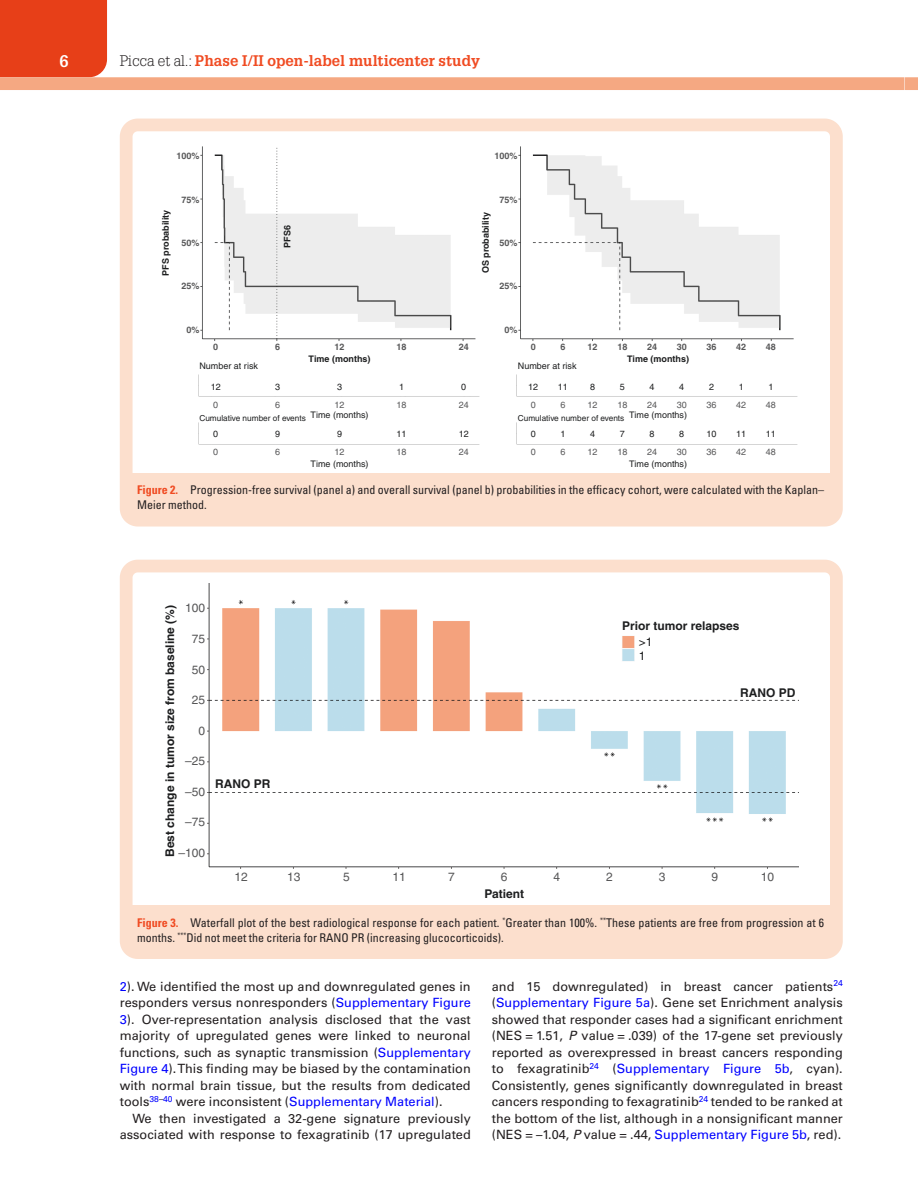
<style>
.page{position:relative;width:918px;height:1202px;background:#fff}
.page>*{position:absolute;margin:0;border:0;box-sizing:border-box;transform-origin:0 0}
.t1{font:700 16.5px "Glypha LT Std";color:#fff}
.t2{font:15px "Glypha LT Std Bold 2";color:#f04b22}
.TextInd{font:12.75px/16.5px "Univers LT Std";color:#231f20;text-align:right}
.HeadC_HeadB{font:12.75px/16.5px "Univers LT Std";color:#231f20;text-align:justify}
.FigCapt{font:condensed 12px/15px "Univers LT Std";color:#231f20}
.t3{font:12px/15.9px "Helvetica Bold 3";color:#1d1e1f}
.t4{font:12px "Helvetica 2";color:#575758}
.t5{font:12px "Helvetica 2";color:#1d1e1f}
.t6{font:9px "Helvetica";color:#1d1e1f}
.t7{font:9px "Helvetica Bold 2";color:#1d1e1f}
.t8{font:9px "Helvetica Bold 2";color:#575758}
.t9{font:9px "Helvetica";color:#575758}
.t10{font:8.25px "Helvetica";color:#1d1e1f}
.s1{font-family:"Glypha LT Std";font-weight:300;color:#231f20}
.s2{font-weight:700;color:#f04b22}
.s3{font-family:"Helvetica 2"}
.s4{color:#00f}
.s5{font-style:italic}
</style>
<div class="page">
<div style="left:0;top:0;width:107px;height:77px;background:#e73f18"></div>
<div style="left:0;top:77px;width:904px;height:13px;background:#f5a882"></div>
<div style="left:905px;top:77px;width:13px;height:13px;background:#f5a882"></div>
<img style="left:198px;top:146px;width:600px;height:299px">
<div style="left:131px;top:473px;width:701px;height:44px;background:#fcdfcd"></div>
<div style="left:120px;top:118px;width:723px;height:408px;border:13px solid #fcdfcd;border-radius:12px"></div>
<img style="left:208px;top:583px;width:591px;height:285px">
<div style="left:131px;top:905px;width:701px;height:44px;background:#fcdfcd"></div>
<div style="left:120px;top:559px;width:723px;height:400px;border:13px solid #fcdfcd;border-radius:12px"></div>
<p class="t1" style="left:60px;top:50px;width:11px">6</p>
<p class="t2" style="left:120px;top:51px;width:362px"><span class="s1">Picca et al.:</span> Phase I/II open-label multicenter study</p>
<p class="t8" style="left:177px;top:150px;width:25px">100%</p>
<p class="t8" style="left:182px;top:194px;width:20px">75%</p>
<p class="t8" style="left:494px;top:150px;width:25px">100%</p>
<p class="t8" style="left:499px;top:194px;width:20px">75%</p>
<p class="t7" style="left:160px;top:276px;width:67px;rotate:-90deg">PFS probability</p>
<p class="t8" style="left:182px;top:237px;width:20px">50%</p>
<p class="t8" style="left:182px;top:281px;width:20px">25%</p>
<p class="t8" style="left:187px;top:324px;width:15px">0%</p>
<p class="t7" style="left:282px;top:247px;width:24px;rotate:-90deg">PFS6</p>
<p class="t7" style="left:480px;top:273px;width:63px;rotate:-90deg">OS probability</p>
<p class="t8" style="left:499px;top:237px;width:20px">50%</p>
<p class="t8" style="left:499px;top:281px;width:20px">25%</p>
<p class="t8" style="left:504px;top:324px;width:15px">0%</p>
<p class="t8" style="left:213px;top:342px;width:7px">0</p>
<p class="t8" style="left:275px;top:342px;width:7px">6</p>
<p class="t8" style="left:335px;top:342px;width:12px">12</p>
<p class="t8" style="left:397px;top:342px;width:12px">18</p>
<p class="t8" style="left:459px;top:342px;width:12px">24</p>
<p class="t8" style="left:531px;top:342px;width:7px">0</p>
<p class="t8" style="left:560px;top:342px;width:7px">6</p>
<p class="t8" style="left:588px;top:342px;width:12px">12</p>
<p class="t8" style="left:617px;top:342px;width:12px">18</p>
<p class="t8" style="left:647px;top:342px;width:12px">24</p>
<p class="t8" style="left:677px;top:342px;width:12px">30</p>
<p class="t8" style="left:707px;top:342px;width:12px">36</p>
<p class="t8" style="left:736px;top:342px;width:12px">42</p>
<p class="t8" style="left:766px;top:342px;width:12px">48</p>
<p class="t6" style="left:528px;top:381px;width:12px">12</p>
<p class="t6" style="left:558px;top:381px;width:12px">11</p>
<p class="t6" style="left:590px;top:381px;width:7px">8</p>
<p class="t6" style="left:620px;top:381px;width:7px">5</p>
<p class="t6" style="left:650px;top:381px;width:7px">4</p>
<p class="t6" style="left:679px;top:381px;width:7px">4</p>
<p class="t6" style="left:709px;top:381px;width:7px">2</p>
<p class="t6" style="left:739px;top:381px;width:7px">1</p>
<p class="t6" style="left:768px;top:381px;width:7px">1</p>
<p class="t9" style="left:531px;top:399px;width:7px">0</p>
<p class="t9" style="left:560px;top:399px;width:7px">6</p>
<p class="t9" style="left:588px;top:399px;width:12px">12</p>
<p class="t9" style="left:617px;top:399px;width:12px">18</p>
<p class="t9" style="left:647px;top:399px;width:12px">24</p>
<p class="t9" style="left:677px;top:399px;width:12px">30</p>
<p class="t9" style="left:707px;top:399px;width:12px">36</p>
<p class="t9" style="left:736px;top:399px;width:12px">42</p>
<p class="t9" style="left:766px;top:399px;width:12px">48</p>
<p class="t6" style="left:531px;top:428px;width:7px">0</p>
<p class="t6" style="left:560px;top:428px;width:7px">1</p>
<p class="t6" style="left:590px;top:428px;width:7px">4</p>
<p class="t6" style="left:620px;top:428px;width:7px">7</p>
<p class="t6" style="left:650px;top:428px;width:7px">8</p>
<p class="t6" style="left:679px;top:428px;width:7px">8</p>
<p class="t6" style="left:707px;top:428px;width:12px">10</p>
<p class="t6" style="left:736px;top:428px;width:12px">11</p>
<p class="t6" style="left:766px;top:428px;width:12px">11</p>
<p class="t9" style="left:531px;top:446px;width:7px">0</p>
<p class="t9" style="left:560px;top:446px;width:7px">6</p>
<p class="t9" style="left:588px;top:446px;width:12px">12</p>
<p class="t9" style="left:617px;top:446px;width:12px">18</p>
<p class="t9" style="left:647px;top:446px;width:12px">24</p>
<p class="t9" style="left:677px;top:446px;width:12px">30</p>
<p class="t9" style="left:707px;top:446px;width:12px">36</p>
<p class="t9" style="left:736px;top:446px;width:12px">42</p>
<p class="t9" style="left:766px;top:446px;width:12px">48</p>
<p class="t7" style="left:309px;top:353px;width:64px">Time (months)</p>
<p class="t7" style="left:627px;top:353px;width:64px">Time (months)</p>
<p class="t6" style="left:199px;top:361px;width:60px">Number at risk</p>
<p class="t6" style="left:518px;top:361px;width:60px">Number at risk</p>
<p class="t6" style="left:211px;top:381px;width:12px">12</p>
<p class="t6" style="left:275px;top:381px;width:7px">3</p>
<p class="t6" style="left:337px;top:381px;width:7px">3</p>
<p class="t6" style="left:399px;top:381px;width:7px">1</p>
<p class="t6" style="left:461px;top:381px;width:7px">0</p>
<p class="t9" style="left:213px;top:399px;width:7px">0</p>
<p class="t9" style="left:275px;top:399px;width:7px">6</p>
<p class="t9" style="left:335px;top:399px;width:12px">12</p>
<p class="t9" style="left:397px;top:399px;width:12px">18</p>
<p class="t9" style="left:459px;top:399px;width:12px">24</p>
<p class="t6" style="left:213px;top:428px;width:7px">0</p>
<p class="t6" style="left:275px;top:428px;width:7px">9</p>
<p class="t6" style="left:337px;top:428px;width:7px">9</p>
<p class="t6" style="left:397px;top:428px;width:12px">11</p>
<p class="t6" style="left:459px;top:428px;width:12px">12</p>
<p class="t9" style="left:213px;top:446px;width:7px">0</p>
<p class="t9" style="left:275px;top:446px;width:7px">6</p>
<p class="t9" style="left:335px;top:446px;width:12px">12</p>
<p class="t9" style="left:397px;top:446px;width:12px">18</p>
<p class="t9" style="left:459px;top:446px;width:12px">24</p>
<p class="FigCapt" style="left:137px;top:482px;width:688px"><span class="s2">Figure 2.</span> Progression-free survival (panel a) and overall survival (panel b) probabilities in the efficacy cohort, were calculated with the Kaplan–<br>Meier method.</p>
<p class="t6" style="left:311px;top:409px;width:60px">Time (months)</p>
<p class="t6" style="left:629px;top:409px;width:60px">Time (months)</p>
<p class="t10" style="left:199px;top:413px;width:108px">Cumulative number of events</p>
<p class="t10" style="left:518px;top:413px;width:108px">Cumulative number of events</p>
<p class="t6" style="left:311px;top:458px;width:60px">Time (months)</p>
<p class="t6" style="left:629px;top:458px;width:60px">Time (months)</p>
<p class="t4" style="left:185px;top:601px;width:22px">100</p>
<p class="t3" style="left:162px;top:857px;width:253px;rotate:-90deg">Best change in tumor size from baseline (%)</p>
<p class="t4" style="left:192px;top:632px;width:15px">75</p>
<p class="t4" style="left:192px;top:662px;width:15px">50</p>
<p class="t4" style="left:192px;top:693px;width:15px">25</p>
<p class="t4" style="left:199px;top:723px;width:8px">0</p>
<p class="t4" style="left:185px;top:754px;width:22px">–25</p>
<p class="t4" style="left:185px;top:784px;width:22px">–50</p>
<p class="t4" style="left:185px;top:815px;width:22px">–75</p>
<p class="t4" style="left:179px;top:845px;width:28px">–100</p>
<p class="t3" style="left:215px;top:776px;width:57px">RANO PR</p>
<p class="t4" style="left:234px;top:869px;width:15px">12</p>
<p class="t3" style="left:639px;top:618px;width:102px;text-indent:-16px">Prior tumor relapses <span class="s3">&gt;1</span></p>
<p class="t5" style="left:639px;top:649px;width:8px">1</p>
<p class="t3" style="left:740px;top:685px;width:57px">RANO PD</p>
<p class="t4" style="left:287px;top:869px;width:15px">13</p>
<p class="t4" style="left:343px;top:869px;width:8px">5</p>
<p class="t4" style="left:392px;top:869px;width:15px">11</p>
<p class="t4" style="left:448px;top:869px;width:8px">7</p>
<p class="t4" style="left:501px;top:869px;width:8px">6</p>
<p class="t4" style="left:554px;top:869px;width:8px">4</p>
<p class="t4" style="left:606px;top:869px;width:8px">2</p>
<p class="t4" style="left:659px;top:869px;width:8px">3</p>
<p class="t4" style="left:711px;top:869px;width:8px">9</p>
<p class="t4" style="left:761px;top:869px;width:15px">10</p>
<p class="t3" style="left:484px;top:886px;width:41px">Patient</p>
<p class="FigCapt" style="left:137px;top:914px;width:689px"><span class="s2">Figure 3.</span> Waterfall plot of the best radiological response for each patient. <sup>*</sup>Greater than 100%. <sup>**</sup>These patients are free from progression at 6 months. <sup>***</sup>Did not meet the criteria for RANO PR (increasing glucocorticoids).</p>
<h4 class="HeadC_HeadB" style="left:120px;top:978px;width:353px"><span class="s4">2</span>). We identified the most up and downregulated genes in responders versus nonresponders (<span class="s4">Supplementary Figure 3</span>). Over-representation analysis disclosed that the vast majority of upregulated genes were linked to neuronal functions, such as synaptic transmission (<span class="s4">Supplementary Figure 4</span>). This finding may be biased by the contamination with normal brain tissue, but the results from dedicated tools<sup>38</sup><sup>–</sup><sup>40</sup> were inconsistent (<span class="s4">Supplementary Material</span>).</h4>
<p class="TextInd" style="left:120px;top:1110px;width:353px">We then investigated a 32-gene signature previously associated with response to fexagratinib (17 upregulated</p>
<p class="TextInd" style="left:492px;top:978px;width:353px;text-align:justify">and 15 downregulated) in breast cancer patients<sup>24 </sup>(<span class="s4">Supplementary Figure 5a</span>). Gene set Enrichment analysis showed that responder cases had a significant enrichment (NES = 1.51, <span class="s5">P</span> value = .039) of the 17-gene set previously reported as overexpressed in breast cancers responding to fexagratinib<sup>24</sup> (<span class="s4">Supplementary Figure 5b</span>, cyan).<br>Consistently, genes significantly downregulated in breast cancers responding to fexagratinib<sup>24</sup> tended to be ranked at the bottom of the list, although in a nonsignificant manner (NES = –1.04, <span class="s5">P</span> value = .44, <span class="s4">Supplementary Figure 5b</span>, red).</p>
</div>
